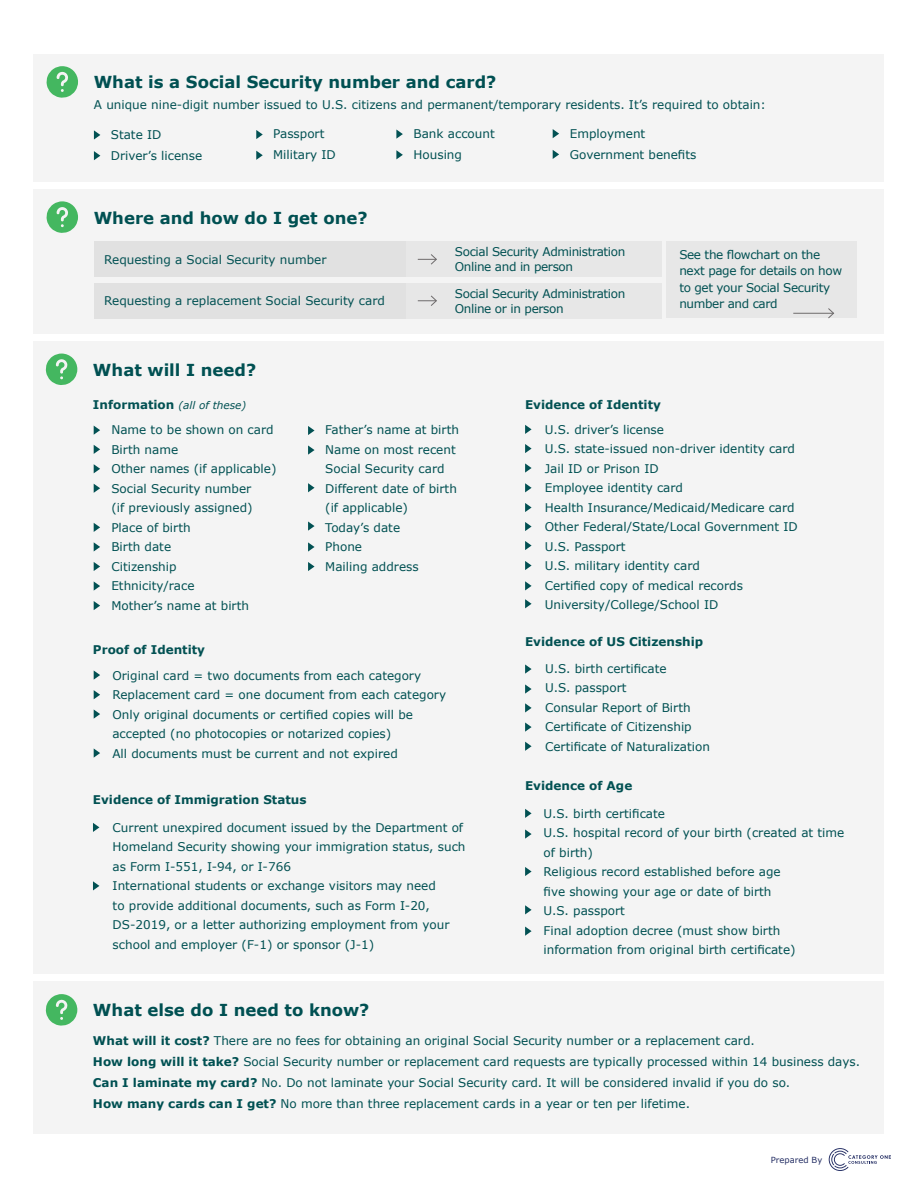
<style>
.page{position:relative;width:918px;height:1188px;background:#fff}
.page>*{position:absolute;margin:0;border:0;box-sizing:border-box;transform-origin:0 0}
.t1{font:700 16.5px "Verdana";color:#005052}
.t2{font:12px/19.5px "Verdana";color:#005052}
.t3{font:12px/16.5px "Verdana";letter-spacing:-.03em;color:#005052}
.t4{font:12px "Verdana";color:#025153}
.t5{font:700 12px "Verdana";color:#025153}
.t6{font:italic 10.5px "Verdana";color:#025153}
.t7{font:8.4px "Verdana";color:#242e64}
.s1{font-weight:700;font-style:normal;font-size:12px}
.s2{font-weight:700}
</style>
<div class="page">
<div style="left:34px;top:342px;width:850px;height:632px;background:#f4f4f4"></div>
<div style="left:34px;top:189px;width:850px;height:145px;background:#f4f4f4"></div>
<div style="left:94px;top:283px;width:568px;height:36px;background:#e7e7e7"></div>
<div style="left:94px;top:283px;width:312px;height:36px;background:#e1e1e1"></div>
<svg style="left:418px;top:295px;width:19px;height:11px"></svg>
<div style="left:94px;top:241px;width:568px;height:36px;background:#e7e7e7"></div>
<div style="left:666px;top:241px;width:191px;height:77px;background:#e7e7e7"></div>
<div style="left:94px;top:241px;width:312px;height:36px;background:#e1e1e1"></div>
<svg style="left:418px;top:254px;width:19px;height:11px"></svg>
<svg style="left:46px;top:201px;width:32px;height:32px"></svg>
<div style="left:34px;top:54px;width:850px;height:127px;background:#f4f4f4"></div>
<svg style="left:396px;top:129px;width:7px;height:10px"></svg>
<svg style="left:553px;top:129px;width:6px;height:9px"></svg>
<svg style="left:396px;top:150px;width:7px;height:9px"></svg>
<svg style="left:553px;top:150px;width:6px;height:9px"></svg>
<svg style="left:256px;top:130px;width:7px;height:9px"></svg>
<svg style="left:256px;top:151px;width:7px;height:9px"></svg>
<svg style="left:94px;top:130px;width:6px;height:10px"></svg>
<svg style="left:94px;top:151px;width:6px;height:9px"></svg>
<svg style="left:46px;top:66px;width:32px;height:32px"></svg>
<svg style="left:94px;top:426px;width:6px;height:9px"></svg>
<svg style="left:94px;top:445px;width:6px;height:9px"></svg>
<svg style="left:94px;top:464px;width:6px;height:9px"></svg>
<svg style="left:94px;top:484px;width:6px;height:9px"></svg>
<svg style="left:94px;top:523px;width:6px;height:9px"></svg>
<svg style="left:94px;top:542px;width:6px;height:10px"></svg>
<svg style="left:94px;top:562px;width:6px;height:9px"></svg>
<svg style="left:94px;top:581px;width:6px;height:10px"></svg>
<svg style="left:94px;top:601px;width:6px;height:9px"></svg>
<svg style="left:46px;top:354px;width:31px;height:31px"></svg>
<svg style="left:94px;top:670px;width:6px;height:10px"></svg>
<svg style="left:94px;top:690px;width:6px;height:9px"></svg>
<svg style="left:94px;top:709px;width:6px;height:10px"></svg>
<svg style="left:94px;top:748px;width:6px;height:10px"></svg>
<hr style="left:793px;top:313px;width:41px;height:1px;background:#6e6b6c">
<svg style="left:828px;top:308px;width:6px;height:11px"></svg>
<svg style="left:525px;top:809px;width:7px;height:9px"></svg>
<svg style="left:525px;top:829px;width:7px;height:10px"></svg>
<svg style="left:525px;top:867px;width:7px;height:9px"></svg>
<svg style="left:525px;top:927px;width:7px;height:9px"></svg>
<svg style="left:525px;top:905px;width:7px;height:9px"></svg>
<svg style="left:525px;top:425px;width:7px;height:9px"></svg>
<svg style="left:525px;top:444px;width:7px;height:9px"></svg>
<svg style="left:525px;top:463px;width:7px;height:10px"></svg>
<svg style="left:525px;top:483px;width:7px;height:9px"></svg>
<svg style="left:525px;top:503px;width:7px;height:9px"></svg>
<svg style="left:525px;top:522px;width:7px;height:9px"></svg>
<svg style="left:525px;top:541px;width:7px;height:9px"></svg>
<svg style="left:525px;top:561px;width:7px;height:9px"></svg>
<svg style="left:525px;top:581px;width:7px;height:9px"></svg>
<svg style="left:525px;top:599px;width:7px;height:9px"></svg>
<svg style="left:525px;top:664px;width:7px;height:10px"></svg>
<svg style="left:525px;top:684px;width:7px;height:10px"></svg>
<svg style="left:525px;top:703px;width:7px;height:10px"></svg>
<svg style="left:525px;top:722px;width:7px;height:10px"></svg>
<svg style="left:525px;top:742px;width:7px;height:9px"></svg>
<svg style="left:93px;top:823px;width:6px;height:9px"></svg>
<svg style="left:93px;top:881px;width:6px;height:9px"></svg>
<svg style="left:308px;top:426px;width:7px;height:9px"></svg>
<svg style="left:308px;top:445px;width:7px;height:10px"></svg>
<svg style="left:308px;top:483px;width:7px;height:9px"></svg>
<svg style="left:308px;top:521px;width:7px;height:10px"></svg>
<svg style="left:308px;top:542px;width:7px;height:10px"></svg>
<svg style="left:308px;top:562px;width:7px;height:9px"></svg>
<div style="left:34px;top:982px;width:850px;height:152px;background:#f4f4f4"></div>
<svg style="left:46px;top:994px;width:31px;height:32px"></svg>
<svg style="left:829px;top:1148px;width:62px;height:23px"></svg>
<h1 class="t1" style="left:94px;top:72px;width:404px">What is a Social Security number and card?</h1>
<p class="t4" style="left:94px;top:97px;width:674px">A unique nine-digit number issued to U.S. citizens and permanent/temporary residents. It’s required to obtain:</p>
<p class="t2" style="left:111px;top:124px;width:93px;line-height:21px">State ID<br>Driver’s license</p>
<p class="t2" style="left:273px;top:124px;width:64px;line-height:21px">Passport<br>Military ID</p>
<h1 class="t1" style="left:94px;top:207px;width:275px">Where and how do I get one?</h1>
<p class="t2" style="left:414px;top:123px;width:83px;line-height:21px">Bank account<br>Housing</p>
<p class="t2" style="left:570px;top:123px;width:128px;line-height:21px">Employment<br>Government benefits</p>
<p class="t3" style="left:455px;top:245px;width:172px;line-height:15px">Social Security Administration<br>Online and in person</p>
<p class="t3" style="left:679px;top:247px;width:164px">See the flowchart on the next page for details on how to get your Social Security number and card</p>
<p class="t4" style="left:104px;top:252px;width:224px">Requesting a Social Security number</p>
<p class="t4" style="left:104px;top:293px;width:282px">Requesting a replacement Social Security card</p>
<p class="t3" style="left:455px;top:286px;width:172px;line-height:15px">Social Security Administration<br>Online or in person</p>
<h1 class="t1" style="left:93px;top:359px;width:165px">What will I need?</h1>
<p class="t6" style="left:93px;top:399px;width:155px"><span class="s1">Information</span> (all of these)</p>
<p class="t2" style="left:111px;top:420px;width:167px">Name to be shown on card<br>Birth name<br>Other names (if applicable)<br>Social Security number<br>(if previously assigned)<br>Place of birth<br>Birth date<br>Citizenship<br>Ethnicity/race<br>Mother’s name at birth</p>
<p class="t5" style="left:93px;top:642px;width:114px">Proof of Identity</p>
<p class="t2" style="left:325px;top:420px;width:135px">Father’s name at birth<br>Name on most recent<br>Social Security card<br>Different date of birth (if applicable)<br>Today’s date<br>Phone<br>Mailing address</p>
<p class="t2" style="left:112px;top:666px;width:335px">Original card = two documents from each category Replacement card = one document from each category Only original documents or certified copies will be accepted (no photocopies or notarized copies)<br>All documents must be current and not expired</p>
<p class="t5" style="left:93px;top:791px;width:215px">Evidence of Immigration Status</p>
<p class="t2" style="left:113px;top:818px;width:354px">Current unexpired document issued by the Department of Homeland Security showing your immigration status, such as Form I-551, I-94, or I-766<br>International students or exchange visitors may need<br>to provide additional documents, such as Form I-20, DS-2019, or a letter authorizing employment from your school and employer (F-1) or sponsor (J-1)</p>
<h1 class="t1" style="left:93px;top:1000px;width:278px">What else do I need to know?</h1>
<p class="t5" style="left:525px;top:397px;width:137px">Evidence of Identity</p>
<p class="t2" style="left:545px;top:420px;width:254px">U.S. driver’s license<br>U.S. state-issued non-driver identity card<br>Jail ID or Prison ID<br>Employee identity card<br>Health Insurance/Medicaid/Medicare card<br>Other Federal/State/Local Government ID<br>U.S. Passport<br>U.S. military identity card<br>Certified copy of medical records<br>University/College/School ID</p>
<p class="t5" style="left:525px;top:634px;width:180px">Evidence of US Citizenship</p>
<p class="t2" style="left:545px;top:659px;width:167px">U.S. birth certificate<br>U.S. passport<br>Consular Report of Birth<br>Certificate of Citizenship<br>Certificate of Naturalization</p>
<p class="t5" style="left:525px;top:778px;width:109px">Evidence of Age</p>
<p class="t2" style="left:544px;top:804px;width:302px">U.S. birth certificate<br>U.S. hospital record of your birth (created at time of birth)<br>Religious record established before age<br>five showing your age or date of birth<br>U.S. passport<br>Final adoption decree (must show birth information from original birth certificate)</p>
<p class="t2" style="left:93px;top:1030px;width:769px;line-height:21px"><span class="s2">What will it cost?</span> There are no fees for obtaining an original Social Security number or a replacement card.<br><span class="s2">How long will it take?</span> Social Security number or replacement card requests are typically processed within 14 business days.<br><span class="s2">Can I laminate my card?</span> No. Do not laminate your Social Security card. It will be considered invalid if you do so.<br><span class="s2">How many cards can I get?</span> No more than three replacement cards in a year or ten per lifetime.</p>
<p class="t7" style="left:771px;top:1154px;width:53px">Prepared By</p>
</div>
